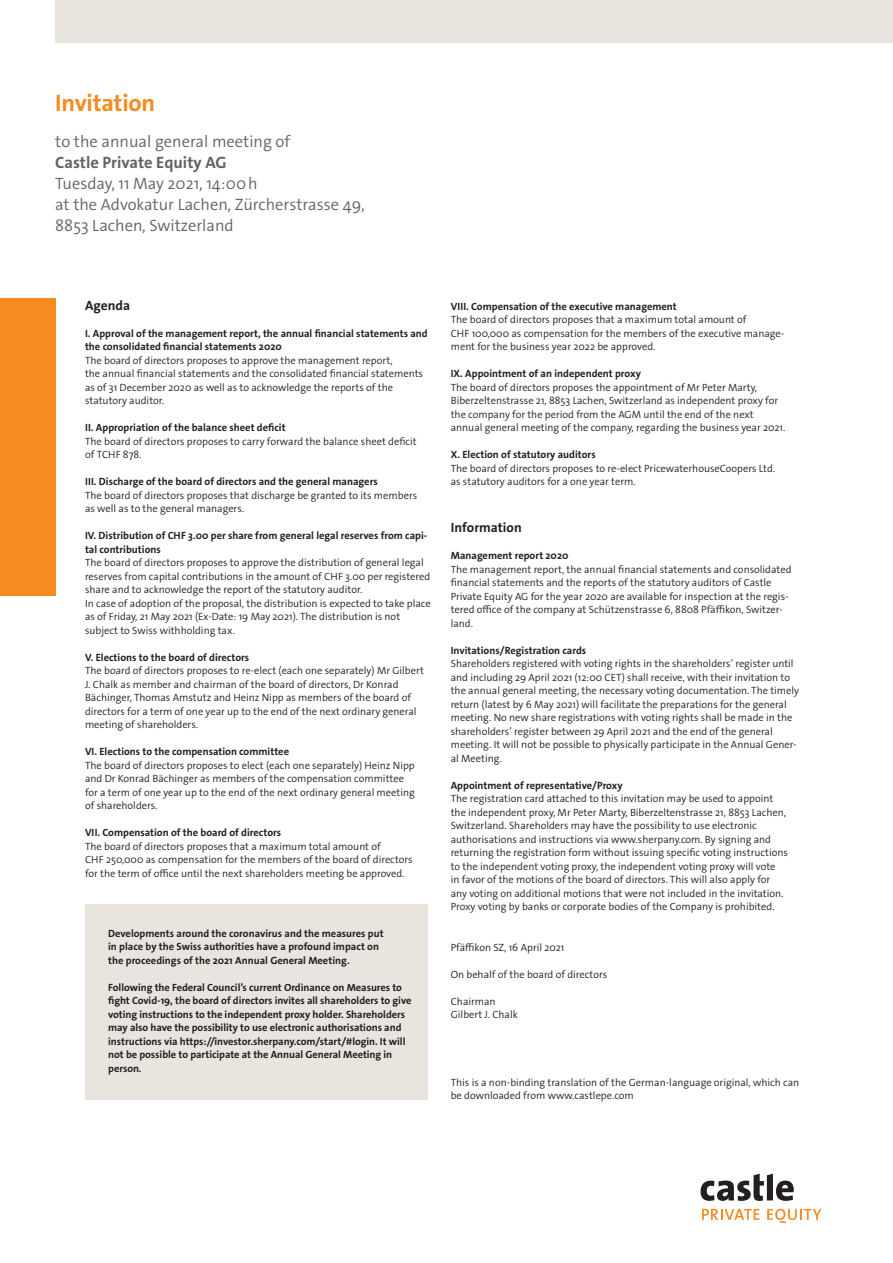
<style>
.page{position:relative;width:893px;height:1263px;background:#fff}
.page>*{position:absolute;margin:0;border:0;box-sizing:border-box;transform-origin:0 0}
.t1{font:24px "The Sans W7 Bld";letter-spacing:-.01em;color:#f68b1f}
.t2{font:16.5px/21px "The Sans W4 Se Lig";color:#636366}
.t3{font:16.5px "The Sans W7 Bld";color:#636366}
.t4{font:13.5px "The Sans W7 Bld";color:#231f20}
.t5{font:10.5px/13.5px "The Sans W4 Se Lig";color:#231f20}
.t6{font:10.5px/13.5px "The Sans W7 Bld";color:#231f20}
</style>
<div class="page">
<div style="left:0;top:298px;width:55px;height:297px;background:#f68b1f"></div>
<div style="left:55px;top:0;width:838px;height:43px;background:#e9e5de"></div>
<svg style="left:702px;top:1209px;width:57px;height:11px"></svg>
<svg style="left:767px;top:1209px;width:54px;height:14px"></svg>
<svg style="left:701px;top:1174px;width:93px;height:27px"></svg>
<div style="left:85px;top:904px;width:343px;height:195px;background:#e9e5de"></div>
<h1 class="t1" style="left:55px;top:88px;width:101px">Invitation</h1>
<h2 class="t2" style="left:55px;top:131px;width:237px">to the annual general meeting of</h2>
<h2 class="t3" style="left:55px;top:152px;width:173px">Castle Private Equity AG</h2>
<h2 class="t2" style="left:55px;top:173px;width:311px">Tuesday, 11 May 2021, 14:00h<br>at the Advokatur Lachen, Zürcherstrasse 49,<br>8853 Lachen, Switzerland</h2>
<p class="t4" style="left:85px;top:296px;width:47px">Agenda</p>
<p class="t6" style="left:85px;top:326px;width:344px">I. Approval of the management report, the annual financial statements and the consolidated financial statements 2020</p>
<p class="t5" style="left:85px;top:353px;width:340px">The board of directors proposes to approve the management report,<br>the annual financial statements and the consolidated financial statements as of 31 December 2020 as well as to acknowledge the reports of the statutory auditor.</p>
<p class="t6" style="left:85px;top:421px;width:202px">II. Appropriation of the balance sheet deficit</p>
<p class="t5" style="left:85px;top:434px;width:333px">The board of directors proposes to carry forward the balance sheet deficit of TCHF 878.</p>
<p class="t6" style="left:85px;top:475px;width:294px">III. Discharge of the board of directors and the general managers</p>
<p class="t5" style="left:85px;top:488px;width:334px">The board of directors proposes that discharge be granted to its members as well as to the general managers.</p>
<p class="t6" style="left:85px;top:529px;width:344px">IV. Distribution of CHF 3.00 per share from general legal reserves from capi&shy;tal contributions</p>
<p class="t5" style="left:85px;top:556px;width:347px">The board of directors proposes to approve the distribution of general legal reserves from capital contributions in the amount of CHF 3.00 per registered share and to acknowledge the report of the statutory auditor.<br>In case of adoption of the proposal, the distribution is expected to take place as of Friday, 21 May 2021 (Ex-Date: 19 May 2021). The distribution is not subject to Swiss withholding tax.</p>
<p class="t6" style="left:85px;top:650px;width:166px">V. Elections to the board of directors</p>
<p class="t5" style="left:85px;top:664px;width:340px">The board of directors proposes to re-elect (each one separately) Mr Gilbert J. Chalk as member and chairman of the board of directors, Dr Konrad Bächinger, Thomas Amstutz and Heinz Nipp as members of the board of directors for a term of one year up to the end of the next ordinary general meeting of shareholders.</p>
<p class="t6" style="left:85px;top:745px;width:206px">VI. Elections to the compensation committee</p>
<p class="t5" style="left:85px;top:758px;width:331px">The board of directors proposes to elect (each one separately) Heinz Nipp and Dr Konrad Bächinger as members of the compensation committee for a term of one year up to the end of the next ordinary general meeting of shareholders.</p>
<p class="t6" style="left:85px;top:826px;width:198px">VII. Compensation of the board of directors</p>
<p class="t5" style="left:85px;top:839px;width:329px">The board of directors proposes that a maximum total amount of<br>CHF 250,000 as compensation for the members of the board of directors for the term of office until the next shareholders meeting be approved.</p>
<p class="t6" style="left:108px;top:926px;width:277px">Developments around the coronavirus and the measures put in place by the Swiss authorities have a profound impact on the proceedings of the 2021 Annual General Meeting.</p>
<p class="t6" style="left:108px;top:980px;width:305px">Following the Federal Council’s current Ordinance on Measures to fight Covid-19, the board of directors invites all shareholders to give voting instructions to the independent proxy holder. Shareholders may also have the possibility to use electronic authorisations and instructions via https://investor.sherpany.com/start/#login. It will not be possible to participate at the Annual General Meeting in person.</p>
<p class="t6" style="left:451px;top:299px;width:228px">VIII. Compensation of the executive management</p>
<p class="t5" style="left:451px;top:313px;width:335px">The board of directors proposes that a maximum total amount of<br>CHF 100,000 as compensation for the members of the executive manage&shy;ment for the business year 2022 be approved.</p>
<p class="t6" style="left:451px;top:367px;width:192px">IX. Appointment of an independent proxy</p>
<p class="t5" style="left:451px;top:380px;width:336px">The board of directors proposes the appointment of Mr Peter Marty, Biberzeltenstrasse 21, 8853 Lachen, Switzerland as independent proxy for the company for the period from the AGM until the end of the next annual general meeting of the company, regarding the business year 2021.</p>
<p class="t6" style="left:451px;top:448px;width:146px">X. Election of statutory auditors</p>
<p class="t5" style="left:451px;top:461px;width:326px">The board of directors proposes to re-elect PricewaterhouseCoopers Ltd. as statutory auditors for a one year term.</p>
<p class="t4" style="left:451px;top:519px;width:72px">Information</p>
<p class="t6" style="left:451px;top:549px;width:119px">Management report 2020</p>
<p class="t5" style="left:451px;top:563px;width:342px">The management report, the annual financial statements and consolidated financial statements and the reports of the statutory auditors of Castle Private Equity AG for the year 2020 are available for inspection at the regis&shy;tered office of the company at Schützenstrasse 6, 8808 Pfäffikon, Switzer&shy;land.</p>
<p class="t6" style="left:451px;top:644px;width:137px">Invitations/Registration cards</p>
<p class="t5" style="left:451px;top:657px;width:350px">Shareholders registered with voting rights in the shareholders’ register until and including 29 April 2021 (12:00 CET) shall receive, with their invitation to the annual general meeting, the necessary voting documentation. The timely return (latest by 6 May 2021) will facilitate the preparations for the general meeting. No new share registrations with voting rights shall be made in the shareholders’ register between 29 April 2021 and the end of the general meeting. It will not be possible to physically participate in the Annual Gener&shy;al Meeting.</p>
<p class="t6" style="left:451px;top:779px;width:173px">Appointment of representative/Proxy</p>
<p class="t5" style="left:451px;top:792px;width:339px">The registration card attached to this invitation may be used to appoint the independent proxy, Mr Peter Marty, Biberzeltenstrasse 21, 8853 Lachen, Switzerland. Shareholders may have the possibility to use electronic authorisations and instructions via www.sherpany.com. By signing and returning the registration form without issuing specific voting instructions to the independent voting proxy, the independent voting proxy will vote<br>in favor of the motions of the board of directors. This will also apply for any voting on additional motions that were not included in the invitation.<br>Proxy voting by banks or corporate bodies of the Company is prohibited.</p>
<p class="t5" style="left:451px;top:941px;width:115px">Pfäffikon SZ, 16 April 2021</p>
<p class="t5" style="left:451px;top:968px;width:158px">On behalf of the board of directors</p>
<p class="t5" style="left:451px;top:995px;width:69px">Chairman<br>Gilbert J. Chalk</p>
<p class="t5" style="left:451px;top:1076px;width:350px">This is a non-binding translation of the German-language original, which can be downloaded from www.castlepe.com</p>
</div>
